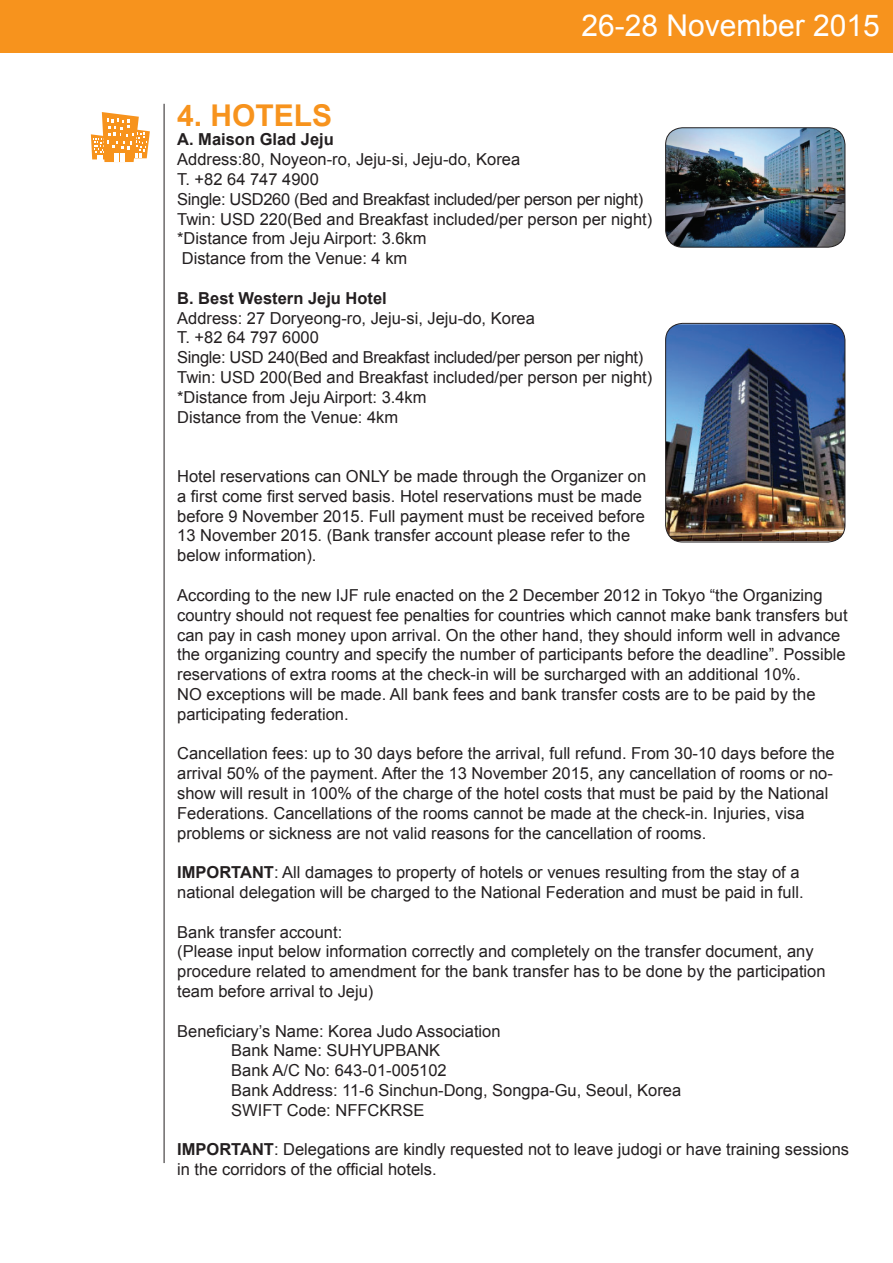
<style>
.page{position:relative;width:893px;height:1263px;background:#fff}
.page>*{position:absolute;margin:0;border:0;box-sizing:border-box;transform-origin:0 0}
.t1{font:30px "Arial";color:#fff}
.t2{font:700 30px "Arial";color:#f7931d}
.t3{font:16.5px/19.8px "Arial";color:#231f20}
.t4{font:700 16.5px "Arial";color:#231f20}
.s1{font-weight:700}
</style>
<div class="page">
<div style="left:0;top:0;width:893px;height:52px;background:#f7931d"></div>
<svg style="left:91px;top:112px;width:59px;height:50px"></svg>
<hr style="left:164px;top:104px;width:1px;height:1059px;background:#231f20">
<img style="left:666px;top:128px;width:179px;height:119px">
<div style="left:665px;top:128px;width:180px;height:119px;border:1px solid #231f20;border-radius:17px"></div>
<img style="left:666px;top:324px;width:179px;height:217px">
<div style="left:665px;top:323px;width:180px;height:219px;border:1px solid #231f20;border-radius:17px"></div>
<h1 class="t1" style="left:581px;top:6px;width:300px">26-28 November 2015</h1>
<h1 class="t2" style="left:177px;top:95px;width:157px">4. HOTELS</h1>
<p class="t4" style="left:177px;top:129px;width:158px">A. Maison Glad Jeju</p>
<p class="t3" style="left:177px;top:150px;width:477px">Address:80, Noyeon-ro, Jeju-si, Jeju-do, Korea<br>T. +82 64 747 4900<br>Single: USD260 (Bed and Breakfast included/per person per night)<br>Twin: USD 220(Bed and Breakfast included/per person per night) *Distance from Jeju Airport: 3.6km<br>Distance from the Venue: 4 km</p>
<p class="t4" style="left:177px;top:287px;width:211px">B. Best Western Jeju Hotel</p>
<p class="t3" style="left:177px;top:308px;width:477px">Address: 27 Doryeong-ro, Jeju-si, Jeju-do, Korea<br>T. +82 64 797 6000<br>Single: USD 240(Bed and Breakfast included/per person per night)<br>Twin: USD 200(Bed and Breakfast included/per person per night) *Distance from Jeju Airport: 3.4km<br>Distance from the Venue: 4km</p>
<p class="t3" style="left:177px;top:467px;width:470px">Hotel reservations can ONLY be made through the Organizer on a first come first served basis. Hotel reservations must be made before 9 November 2015. Full payment must be received before 13 November 2015. (Bank transfer account please refer to the below information).</p>
<p class="t3" style="left:177px;top:585px;width:672px">According to the new IJF rule enacted on the 2 December 2012 in Tokyo “the Organizing country should not request fee penalties for countries which cannot make bank transfers but can pay in cash money upon arrival. On the other hand, they should inform well in advance the organizing country and specify the number of participants before the deadline”. Possible reservations of extra rooms at the check-in will be surcharged with an additional 10%.<br>NO exceptions will be made. All bank fees and bank transfer costs are to be paid by the participating federation.</p>
<p class="t3" style="left:177px;top:744px;width:659px">Cancellation fees: up to 30 days before the arrival, full refund. From 30-10 days before the arrival 50% of the payment. After the 13 November 2015, any cancellation of rooms or no&shy;show will result in 100% of the charge of the hotel costs that must be paid by the National Federations. Cancellations of the rooms cannot be made at the check-in. Injuries, visa problems or sickness are not valid reasons for the cancellation of rooms.</p>
<p class="t3" style="left:177px;top:863px;width:628px"><span class="s1">IMPORTANT</span>: All damages to property of hotels or venues resulting from the stay of a national delegation will be charged to the National Federation and must be paid in full.</p>
<p class="t3" style="left:177px;top:922px;width:650px">Bank transfer account:<br>(Please input below information correctly and completely on the transfer document, any procedure related to amendment for the bank transfer has to be done by the participation team before arrival to Jeju)</p>
<p class="t3" style="left:231px;top:1021px;width:452px;text-indent:-54px">Beneficiary’s Name: Korea Judo Association<br>Bank Name: SUHYUPBANK<br>Bank A/C No: 643-01-005102<br>Bank Address: 11-6 Sinchun-Dong, Songpa-Gu, Seoul, Korea SWIFT Code: NFFCKRSE</p>
<p class="t3" style="left:177px;top:1140px;width:673px"><span class="s1">IMPORTANT</span>: Delegations are kindly requested not to leave judogi or have training sessions in the corridors of the official hotels.</p>
</div>
